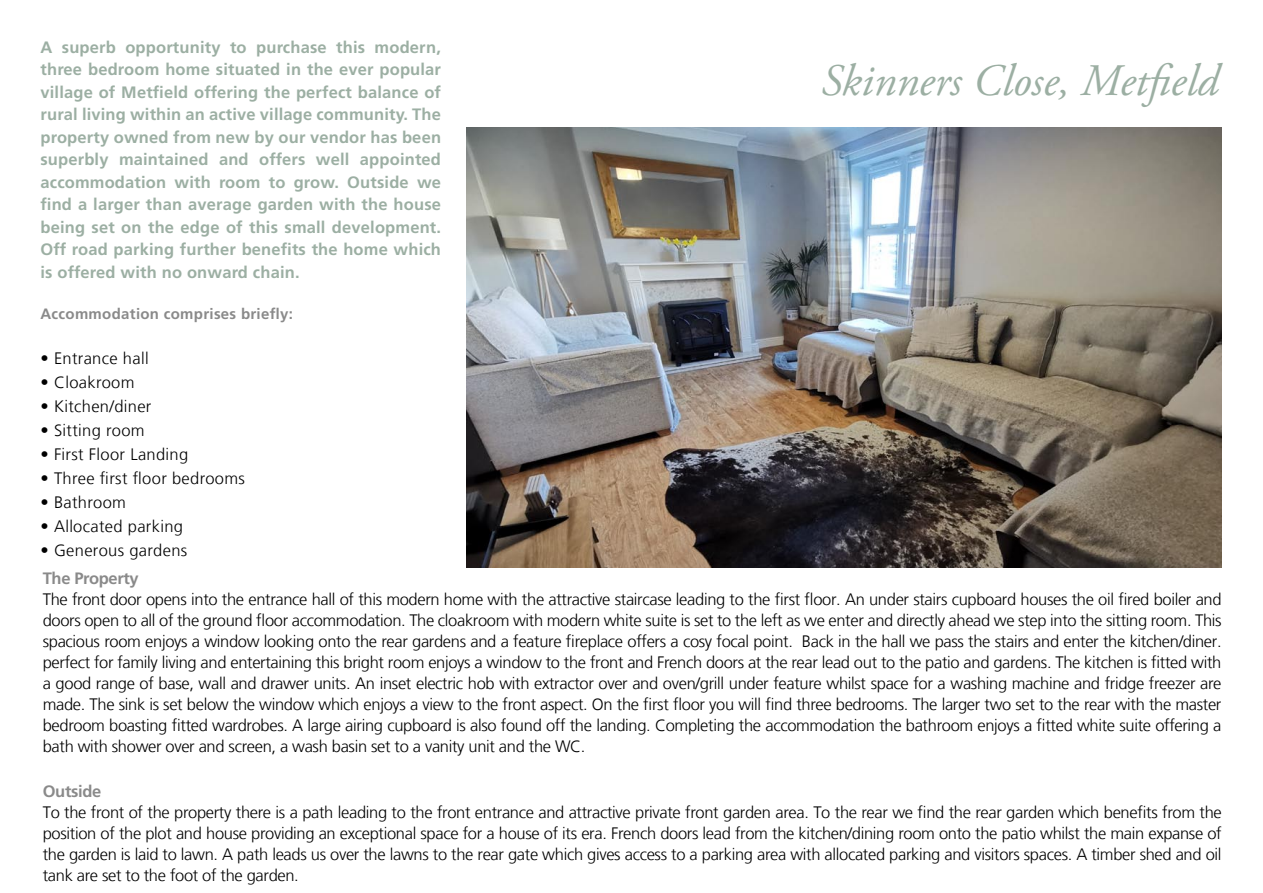
<style>
.page{position:relative;width:1263px;height:893px;background:#fff}
.page>*{position:absolute;margin:0;border:0;box-sizing:border-box;transform-origin:0 0}
.t1{font:italic 45px "Adobe Garamond Pro";color:#9cafa3}
.t2{font:300 16.5px/21px "Frutiger LT";letter-spacing:.02em;color:#000;text-align:justify}
.t3{font:700 16.5px/22.5px "Frutiger LT Std";letter-spacing:.01em;color:#9cafa3;text-align:justify}
.t4{font:700 16.5px "Frutiger LT Std";letter-spacing:-.02em;color:#8a8a8a}
.t5{font:700 15px "Frutiger LT Std";letter-spacing:.02em;color:#8a8a8a}
</style>
<div class="page">
<img style="left:467px;top:127px;width:755px;height:441px">
<p class="t3" style="left:40px;top:36px;width:402px">A superb opportunity to purchase this modern, three bedroom home situated in the ever popular village of Metfield offering the perfect balance of rural living within an active village community. The property owned from new by our vendor has been superbly maintained and offers well appointed accommodation with room to grow. Outside we find a larger than average garden with the house being set on the edge of this small development.<br>Off road parking further benefits the home which is offered with no onward chain.</p>
<p class="t5" style="left:40px;top:305px;width:254px">Accommodation comprises briefly:</p>
<p class="t2" style="left:40px;top:348px;width:110px">• Entrance hall</p>
<p class="t2" style="left:40px;top:372px;width:96px">• Cloakroom</p>
<p class="t2" style="left:40px;top:396px;width:112px">• Kitchen/diner</p>
<p class="t2" style="left:40px;top:420px;width:106px">• Sitting room</p>
<p class="t2" style="left:40px;top:444px;width:149px">• First Floor Landing</p>
<p class="t2" style="left:40px;top:468px;width:206px">• Three first floor bedrooms</p>
<p class="t2" style="left:40px;top:492px;width:87px">• Bathroom</p>
<p class="t2" style="left:40px;top:516px;width:144px">• Allocated parking</p>
<p class="t2" style="left:40px;top:540px;width:148px">• Generous gardens</p>
<p class="t1" style="left:821px;top:53px;width:399px">Skinners Close, Metfield</p>
<p class="t4" style="left:43px;top:568px;width:98px">The Property</p>
<p class="t2" style="left:43px;top:589px;width:1180px">The front door opens into the entrance hall of this modern home with the attractive staircase leading to the first floor. An under stairs cupboard houses the oil fired boiler and doors open to all of the ground floor accommodation. The cloakroom with modern white suite is set to the left as we enter and directly ahead we step into the sitting room. This spacious room enjoys a window looking onto the rear gardens and a feature fireplace offers a cosy focal point. Back in the hall we pass the stairs and enter the kitchen/diner. perfect for family living and entertaining this bright room enjoys a window to the front and French doors at the rear lead out to the patio and gardens. The kitchen is fitted with a good range of base, wall and drawer units. An inset electric hob with extractor over and oven/grill under feature whilst space for a washing machine and fridge freezer are made. The sink is set below the window which enjoys a view to the front aspect. On the first floor you will find three bedrooms. The larger two set to the rear with the master bedroom boasting fitted wardrobes. A large airing cupboard is also found off the landing. Completing the accommodation the bathroom enjoys a fitted white suite offering a bath with shower over and screen, a wash basin set to a vanity unit and the WC.</p>
<p class="t4" style="left:43px;top:781px;width:60px">Outside</p>
<p class="t2" style="left:43px;top:802px;width:1180px">To the front of the property there is a path leading to the front entrance and attractive private front garden area. To the rear we find the rear garden which benefits from the position of the plot and house providing an exceptional space for a house of its era. French doors lead from the kitchen/dining room onto the patio whilst the main expanse of the garden is laid to lawn. A path leads us over the lawns to the rear gate which gives access to a parking area with allocated parking and visitors spaces. A timber shed and oil tank are set to the foot of the garden.</p>
</div>
